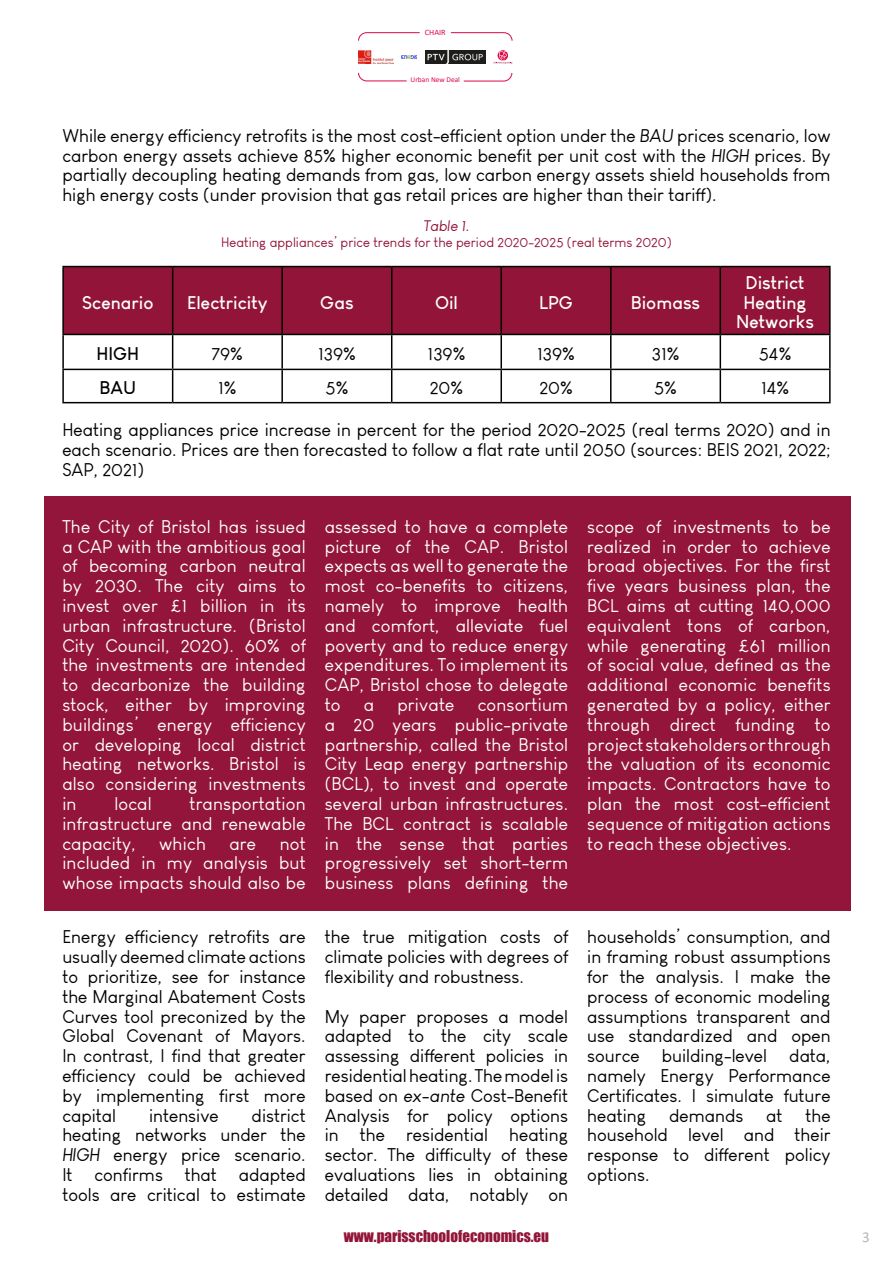
<style>
.page{position:relative;width:893px;height:1263px;background:#fff}
.page>*{position:absolute;margin:0;border:0;box-sizing:border-box;transform-origin:0 0}
.t1{font:18px/19.8px "Louis George Cafe";color:#000;text-align:justify}
.t2{font:18px/19.8px "Louis George Cafe";letter-spacing:.01em;color:#fff;text-align:justify}
.t3{font:700 18px/19.8px "Louis George Cafe";color:#fff;text-align:center}
.t4{font:700 18px "Louis George Cafe";color:#000}
.t5{font:15px "Impact";color:#921539}
.t6{font:italic 15px "Louis George Cafe";color:#921539}
.t7{font:15px "Calibri";color:#b5b5b5}
.t8{font:13.5px "Louis George Cafe";color:#921539}
.t9{font:8.25px "Calibri";color:#dd0947}
.t10{font:7.5px "Calibri";color:#dd0947}
.s1{font-style:italic}
</style>
<div class="page">
<svg style="left:358px;top:32px;width:62px;height:9px"></svg>
<svg style="left:450px;top:32px;width:63px;height:9px"></svg>
<svg style="left:493px;top:51px;width:20px;height:13px"></svg>
<img style="left:358px;top:50px;width:35px;height:14px">
<img style="left:402px;top:55px;width:15px;height:4px">
<img style="left:425px;top:50px;width:60px;height:14px">
<svg style="left:358px;top:72px;width:49px;height:10px"></svg>
<svg style="left:463px;top:73px;width:50px;height:9px"></svg>
<div style="left:64px;top:267px;width:765px;height:67px;background:#921539"></div>
<hr style="left:62px;top:266px;width:111px;height:1px;background:#000">
<hr style="left:62px;top:267px;width:2px;height:67px;background:#000">
<hr style="left:173px;top:266px;width:109px;height:1px;background:#000">
<hr style="left:172px;top:267px;width:1px;height:67px;background:#000">
<hr style="left:282px;top:266px;width:110px;height:1px;background:#000">
<hr style="left:281px;top:267px;width:2px;height:67px;background:#000">
<hr style="left:392px;top:266px;width:109px;height:1px;background:#000">
<hr style="left:391px;top:267px;width:1px;height:67px;background:#000">
<hr style="left:501px;top:266px;width:110px;height:1px;background:#000">
<hr style="left:500px;top:267px;width:2px;height:67px;background:#000">
<hr style="left:611px;top:266px;width:109px;height:1px;background:#000">
<hr style="left:610px;top:267px;width:1px;height:67px;background:#000">
<hr style="left:720px;top:266px;width:111px;height:1px;background:#000">
<hr style="left:720px;top:267px;width:1px;height:67px;background:#000">
<hr style="left:829px;top:267px;width:2px;height:67px;background:#000">
<hr style="left:62px;top:334px;width:111px;height:1px;background:#000">
<hr style="left:62px;top:335px;width:2px;height:34px;background:#000">
<hr style="left:173px;top:334px;width:109px;height:1px;background:#000">
<hr style="left:172px;top:335px;width:1px;height:34px;background:#000">
<hr style="left:282px;top:334px;width:110px;height:1px;background:#000">
<hr style="left:281px;top:335px;width:2px;height:34px;background:#000">
<hr style="left:392px;top:334px;width:109px;height:1px;background:#000">
<hr style="left:391px;top:335px;width:1px;height:34px;background:#000">
<hr style="left:501px;top:334px;width:110px;height:1px;background:#000">
<hr style="left:500px;top:335px;width:2px;height:34px;background:#000">
<hr style="left:611px;top:334px;width:109px;height:1px;background:#000">
<hr style="left:610px;top:335px;width:1px;height:34px;background:#000">
<hr style="left:720px;top:334px;width:111px;height:1px;background:#000">
<hr style="left:720px;top:335px;width:1px;height:34px;background:#000">
<hr style="left:829px;top:335px;width:2px;height:34px;background:#000">
<hr style="left:62px;top:369px;width:111px;height:1px;background:#000">
<hr style="left:62px;top:370px;width:2px;height:32px;background:#000">
<hr style="left:173px;top:369px;width:109px;height:1px;background:#000">
<hr style="left:172px;top:370px;width:1px;height:32px;background:#000">
<hr style="left:282px;top:369px;width:110px;height:1px;background:#000">
<hr style="left:281px;top:370px;width:2px;height:32px;background:#000">
<hr style="left:392px;top:369px;width:109px;height:1px;background:#000">
<hr style="left:391px;top:370px;width:1px;height:32px;background:#000">
<hr style="left:501px;top:369px;width:110px;height:1px;background:#000">
<hr style="left:500px;top:370px;width:2px;height:32px;background:#000">
<hr style="left:611px;top:369px;width:109px;height:1px;background:#000">
<hr style="left:610px;top:370px;width:1px;height:32px;background:#000">
<hr style="left:720px;top:369px;width:111px;height:1px;background:#000">
<hr style="left:720px;top:370px;width:1px;height:32px;background:#000">
<hr style="left:829px;top:370px;width:2px;height:32px;background:#000">
<hr style="left:62px;top:402px;width:111px;height:1px;background:#000">
<hr style="left:173px;top:402px;width:109px;height:1px;background:#000">
<hr style="left:282px;top:402px;width:110px;height:1px;background:#000">
<hr style="left:392px;top:402px;width:109px;height:1px;background:#000">
<hr style="left:501px;top:402px;width:110px;height:1px;background:#000">
<hr style="left:611px;top:402px;width:109px;height:1px;background:#000">
<hr style="left:720px;top:402px;width:111px;height:1px;background:#000">
<div style="left:44px;top:496px;width:806px;height:414px;background:#93153b"></div>
<p class="t9" style="left:425px;top:27px;width:22px">CHAIR</p>
<p class="t10" style="left:411px;top:75px;width:51px">Urban New Deal</p>
<p class="t1" style="left:62px;top:126px;width:770px">While energy efficiency retrofits is the most cost-efficient option under the <span class="s1">BAU</span> prices scenario, low carbon energy assets achieve 85% higher economic benefit per unit cost with the <span class="s1">HIGH</span> prices. By partially decoupling heating demands from gas, low carbon energy assets shield households from high energy costs (under provision that gas retail prices are higher than their tariff).</p>
<p class="t6" style="left:423px;top:217px;width:48px">Table 1.</p>
<p class="t8" style="left:221px;top:235px;width:452px">Heating appliances’ price trends for the period 2020-2025 (real terms 2020)</p>
<p class="t3" style="left:82px;top:292px;width:73px">Scenario</p>
<p class="t3" style="left:187px;top:292px;width:82px">Electricity</p>
<p class="t3" style="left:320px;top:292px;width:35px">Gas</p>
<p class="t3" style="left:435px;top:292px;width:24px">Oil</p>
<p class="t3" style="left:539px;top:292px;width:35px">LPG</p>
<p class="t3" style="left:631px;top:292px;width:71px">Biomass</p>
<p class="t3" style="left:736px;top:272px;width:79px">District<br>Heating<br>Networks</p>
<p class="t4" style="left:96px;top:342px;width:44px">HIGH</p>
<p class="t1" style="left:212px;top:344px;width:33px">79%</p>
<p class="t1" style="left:318px;top:344px;width:39px">139%</p>
<p class="t1" style="left:428px;top:344px;width:39px">139%</p>
<p class="t1" style="left:537px;top:344px;width:39px">139%</p>
<p class="t1" style="left:652px;top:344px;width:29px">31%</p>
<p class="t1" style="left:759px;top:344px;width:34px">54%</p>
<p class="t4" style="left:100px;top:376px;width:38px">BAU</p>
<p class="t1" style="left:218px;top:378px;width:20px">1%</p>
<p class="t1" style="left:326px;top:378px;width:24px">5%</p>
<p class="t1" style="left:430px;top:378px;width:35px">20%</p>
<p class="t1" style="left:539px;top:378px;width:35px">20%</p>
<p class="t1" style="left:654px;top:378px;width:24px">5%</p>
<p class="t1" style="left:761px;top:378px;width:30px">14%</p>
<p class="t1" style="left:62px;top:420px;width:770px">Heating appliances price increase in percent for the period 2020-2025 (real terms 2020) and in each scenario. Prices are then forecasted to follow a flat rate until 2050 (sources: BEIS 2021, 2022; SAP, 2021)</p>
<p class="t2" style="left:62px;top:516px;width:245px">The City of Bristol has issued a CAP with the ambitious goal of becoming carbon neutral by 2030. The city aims to invest over £1 billion in its urban infrastructure. (Bristol City Council, 2020). 60% of the investments are intended to decarbonize the building stock, either by improving buildings’ energy efficiency or developing local district heating networks. Bristol is also considering investments in</p>
<p class="t2" style="left:62px;top:794px;width:245px;text-indent:127px">transportation infrastructure and renewable capacity,</p>
<p class="t2" style="left:114px;top:794px;width:39px">local</p>
<p class="t2" style="left:62px;top:833px;width:245px;text-indent:217px">not included in my analysis but whose impacts should also be</p>
<p class="t2" style="left:159px;top:833px;width:48px">which</p>
<p class="t2" style="left:229px;top:833px;width:28px">are</p>
<p class="t1" style="left:62px;top:927px;width:245px">Energy efficiency retrofits are usually deemed climate actions to prioritize, see for instance the Marginal Abatement Costs Curves tool preconized by the Global Covenant of Mayors.<br>In contrast, I find that greater efficiency could be achieved by implementing first more capital</p>
<p class="t1" style="left:62px;top:1105px;width:245px;text-indent:189px">district heating networks under the <span class="s1">HIGH</span> energy price scenario.<br>It confirms that adapted tools are critical to estimate</p>
<p class="t1" style="left:149px;top:1105px;width:71px">intensive</p>
<p class="t2" style="left:325px;top:516px;width:245px">assessed to have a complete picture of the CAP. Bristol expects as well to generate the most co-benefits to citizens, namely to improve health and comfort, alleviate fuel poverty and to reduce energy expenditures. To implement its CAP, Bristol chose to delegate to</p>
<p class="t2" style="left:325px;top:695px;width:245px;text-indent:153px">consortium a 20 years public-private partnership, called the Bristol City Leap energy partnership (BCL), to invest and operate several urban infrastructures.<br>The BCL contract is scalable in the sense that parties progressively set short-term business plans defining the</p>
<p class="t2" style="left:364px;top:695px;width:12px">a</p>
<p class="t2" style="left:397px;top:695px;width:58px">private</p>
<p class="t1" style="left:325px;top:927px;width:245px">the true mitigation costs of climate policies with degrees of flexibility and robustness.</p>
<p class="t1" style="left:325px;top:1006px;width:245px">My paper proposes a model adapted to the city scale assessing different policies in residential heating. The model is based on <span class="s1">ex-ante</span> Cost-Benefit Analysis for policy options in the residential heating sector. The difficulty of these evaluations lies in obtaining detailed data, notably on</p>
<p class="t2" style="left:587px;top:516px;width:245px">scope of investments to be realized in order to achieve broad objectives. For the first five years business plan, the BCL aims at cutting 140,000 equivalent tons of carbon, while generating £61 million of social value, defined as the additional economic benefits generated by a policy, either through direct funding to project stakeholders or through the valuation of its economic impacts. Contractors have to plan the most cost-efficient sequence of mitigation actions to reach these objectives.</p>
<p class="t1" style="left:587px;top:927px;width:245px">households’ consumption, and in framing robust assumptions for the analysis. I make the process of economic modeling assumptions transparent and use standardized and open source building-level data, namely Energy Performance Certificates. I simulate future heating</p>
<p class="t1" style="left:587px;top:1105px;width:245px;text-indent:218px">the household level and their response to different policy options.</p>
<p class="t1" style="left:669px;top:1105px;width:76px">demands</p>
<p class="t1" style="left:766px;top:1105px;width:18px">at</p>
<p class="t5" style="left:344px;top:1224px;width:207px">www.parisschoolofeconomics.eu</p>
<p class="t7" style="left:862px;top:1226px;width:9px">3</p>
</div>
